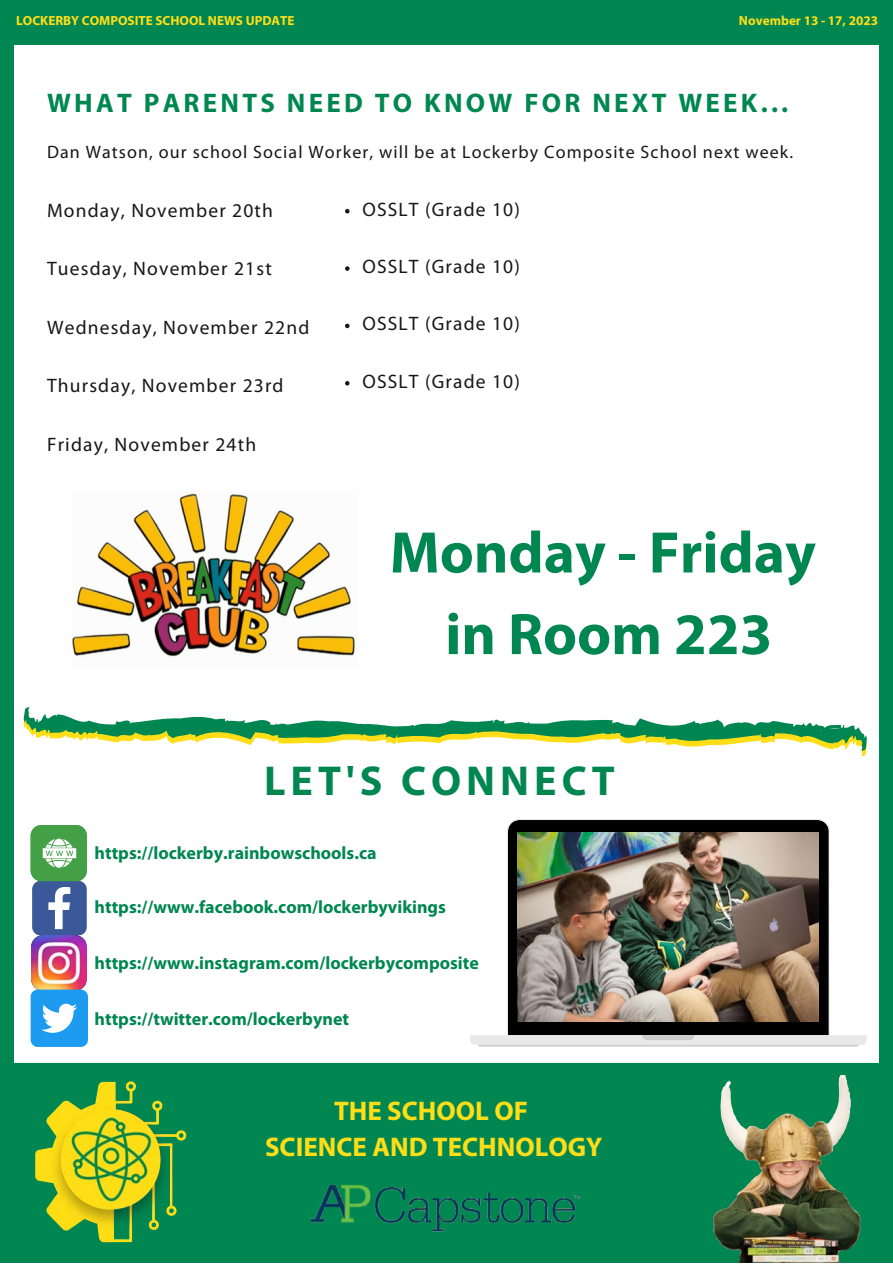
<style>
.page{position:relative;width:893px;height:1264px;background:#fff}
.page>*{position:absolute;margin:0;border:0;box-sizing:border-box;transform-origin:0 0}
.t1{font:700 59.1px "Myriad Pro";color:#008751}
.t2{font:700 42px "Myriad Pro";letter-spacing:.12em;color:#008751}
.t3{font:700 27px "Myriad Pro";letter-spacing:.12em;color:#008751}
.t4{font:700 27px "Myriad Pro";color:#ffde17}
.t5{font:19.5px "Myriad Pro";letter-spacing:.06em;color:#171717}
.t6{font:700 18px "Myriad Pro";color:#008751}
.t7{font:18px "Myriad Pro";letter-spacing:.06em;color:#171717}
.t8{font:700 13.2px "Myriad Pro";color:#ffde17}
</style>
<div class="page">
<div style="left:0;top:4px;width:13px;height:1230px;background:#008751"></div>
<div style="left:879px;top:19px;width:13px;height:1230px;background:#008751"></div>
<div style="left:0;top:0;width:892px;height:44px;background:#008751"></div>
<div style="left:296px;top:1062px;width:583px;height:200px;background:#008751"></div>
<img style="left:304px;top:1140px;width:280px;height:122px">
<img style="left:667px;top:1075px;width:225px;height:187px">
<img style="left:0;top:1011px;width:296px;height:251px">
<svg style="left:345px;top:209px;width:4px;height:4px"></svg>
<svg style="left:345px;top:266px;width:4px;height:5px"></svg>
<svg style="left:345px;top:324px;width:4px;height:4px"></svg>
<svg style="left:345px;top:381px;width:4px;height:4px"></svg>
<svg style="left:24px;top:707px;width:841px;height:38px"></svg>
<svg style="left:470px;top:819px;width:396px;height:225px"></svg>
<svg style="left:478px;top:1035px;width:380px;height:11px;background:#e4e4e4"></svg>
<img style="left:517px;top:832px;width:301px;height:189px">
<img style="left:31px;top:935px;width:55px;height:54px">
<svg style="left:32px;top:881px;width:55px;height:54px"></svg>
<div style="left:31px;top:825px;width:56px;height:56px;background:#43a047;border-radius:11px"></div>
<svg style="left:43px;top:838px;width:33px;height:29px"></svg>
<div style="left:31px;top:989px;width:57px;height:57px;background:#1d9bf0;border-radius:7px"></div>
<svg style="left:41px;top:1003px;width:36px;height:29px"></svg>
<img style="left:72px;top:493px;width:283px;height:164px">
<p class="t8" style="left:16px;top:15px;width:280px">LOCKERBY COMPOSITE SCHOOL NEWS UPDATE</p>
<p class="t8" style="left:739px;top:15px;width:141px">November 13 - 17, 2023</p>
<p class="t3" style="left:47px;top:91px;width:742px">WHAT PARENTS NEED TO KNOW FOR NEXT WEEK...</p>
<p class="t7" style="left:47px;top:144px;width:747px">Dan Watson, our school Social Worker, will be at Lockerby Composite School next week.</p>
<p class="t5" style="left:47px;top:202px;width:227px">Monday, November 20th</p>
<p class="t5" style="left:362px;top:201px;width:159px">OSSLT (Grade 10)</p>
<p class="t5" style="left:47px;top:261px;width:226px">Tuesday, November 21st</p>
<p class="t5" style="left:362px;top:258px;width:159px">OSSLT (Grade 10)</p>
<p class="t5" style="left:47px;top:319px;width:264px">Wednesday, November 22nd</p>
<p class="t5" style="left:362px;top:316px;width:159px">OSSLT (Grade 10)</p>
<p class="t5" style="left:47px;top:377px;width:238px">Thursday, November 23rd</p>
<p class="t5" style="left:362px;top:373px;width:159px">OSSLT (Grade 10)</p>
<p class="t5" style="left:47px;top:436px;width:211px">Friday, November 24th</p>
<p class="t1" style="left:390px;top:528px;width:427px">Monday - Friday</p>
<p class="t1" style="left:445px;top:609px;width:329px">in Room 223</p>
<p class="t2" style="left:264px;top:763px;width:352px">LET'S CONNECT</p>
<p class="t6" style="left:95px;top:845px;width:283px">https://lockerby.rainbowschools.ca</p>
<p class="t6" style="left:95px;top:899px;width:353px">https://www.facebook.com/lockerbyvikings</p>
<p class="t6" style="left:95px;top:955px;width:386px">https://www.instagram.com/lockerbycomposite</p>
<p class="t6" style="left:95px;top:1011px;width:256px">https://twitter.com/lockerbynet</p>
<p class="t4" style="left:334px;top:1099px;width:195px">THE SCHOOL OF</p>
<p class="t4" style="left:265px;top:1135px;width:339px">SCIENCE AND TECHNOLOGY</p>
</div>
